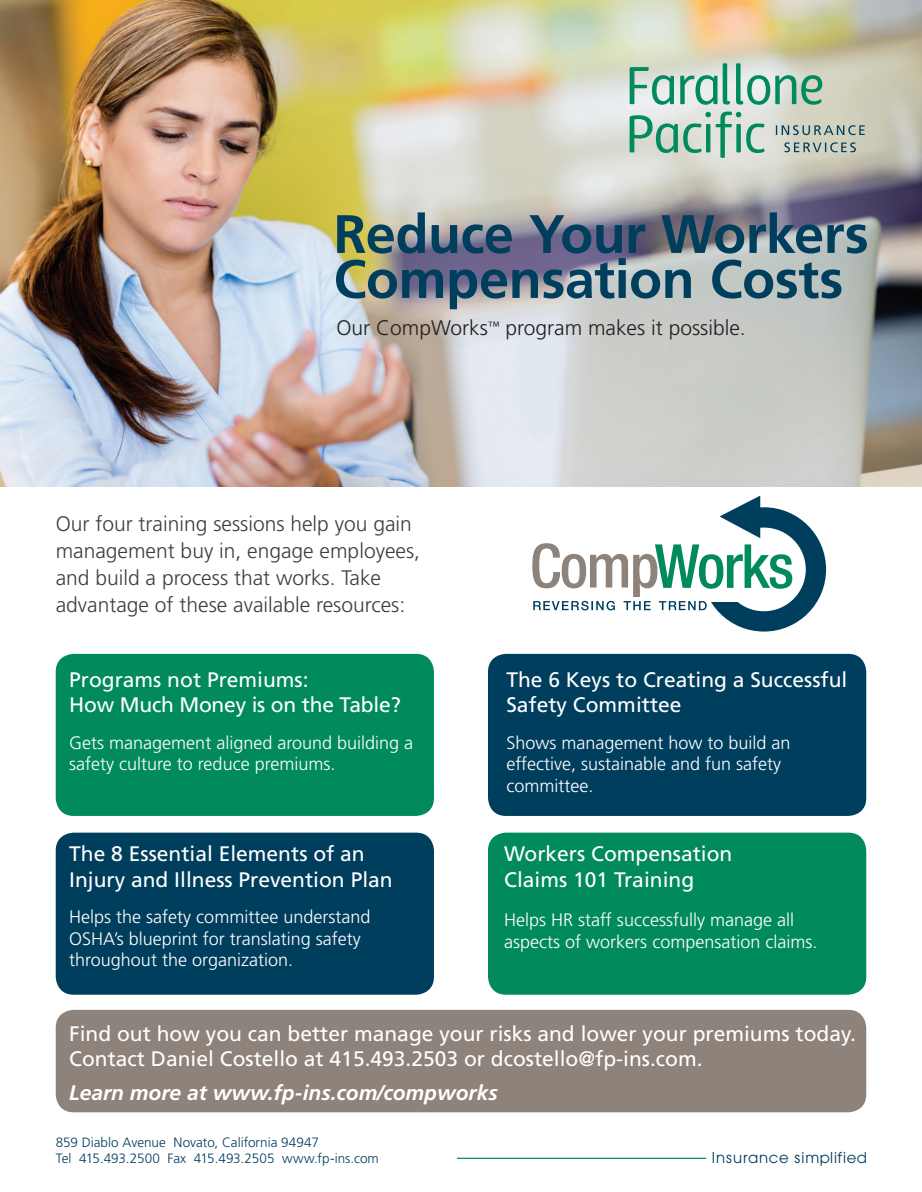
<style>
.page{position:relative;width:922px;height:1192px;background:#fff}
.page>*{position:absolute;margin:0;border:0;box-sizing:border-box;transform-origin:0 0}
.t1{font:700 54px/45px "Frutiger";letter-spacing:-.01em;color:#003e5e}
.t2{font:21px/25.2px "Frutiger";color:#fff}
.t3{font:300 21px/27px "Frutiger";color:#3e3e3f}
.t4{font:300 21px "Frutiger";color:#231f20}
.t5{font:italic 700 21px "Frutiger";color:#fff}
.t6{font:300 18px/21.6px "Frutiger";color:#fff}
.t7{font:14.85px "Avant Garde";letter-spacing:.065em;color:#003e5e}
.t8{font:300 13.5px/16.5px "Frutiger";color:#003e5e}
</style>
<div class="page">
<div style="left:56px;top:1009px;width:810px;height:103px;background:#8e837a;border-radius:18px"></div>
<div style="left:701px;top:507px;width:125px;height:124px;border:20px solid #003e5e;border-radius:50%"></div>
<svg style="left:532px;top:495px;width:263px;height:115px"></svg>
<div style="left:56px;top:654px;width:378px;height:162px;background:#008a5e;border-radius:18px"></div>
<img style="left:0;top:0;width:921px;height:487px">
<hr style="left:457px;top:1157px;width:249px;height:1px;background:#008a5e">
<div style="left:488px;top:654px;width:378px;height:162px;background:#003e5e;border-radius:18px"></div>
<div style="left:56px;top:832px;width:378px;height:162px;background:#003e5e;border-radius:18px"></div>
<div style="left:488px;top:832px;width:378px;height:162px;background:#008a5e;border-radius:18px"></div>
<svg style="left:629px;top:63px;width:193px;height:42px;background:#a0c9b8"></svg>
<svg style="left:629px;top:111px;width:135px;height:47px;background:#a6caba"></svg>
<svg style="left:775px;top:125px;width:89px;height:10px"></svg>
<svg style="left:784px;top:142px;width:71px;height:10px"></svg>
<h1 class="t1" style="left:333px;top:212px;width:536px">Reduce Your Workers<br>Compensation Costs</h1>
<p class="t4" style="left:336px;top:315px;width:411px">Our CompWorks<sup>™</sup> program makes it possible.</p>
<p class="t3" style="left:56px;top:510px;width:366px">Our four training sessions help you gain management buy in, engage employees, and build a process that works. Take advantage of these available resources:</p>
<p class="t2" style="left:69px;top:667px;width:333px">Programs not Premiums:<br>How Much Money is on the Table?</p>
<p class="t6" style="left:69px;top:732px;width:345px">Gets management aligned around building a safety culture to reduce premiums.</p>
<p class="t2" style="left:69px;top:841px;width:325px">The 8 Essential Elements of an<br>Injury and Illness Prevention Plan</p>
<p class="t6" style="left:69px;top:906px;width:303px">Helps the safety committee understand<br>OSHA’s blueprint for translating safety throughout the organization.</p>
<p class="t2" style="left:506px;top:667px;width:342px">The 6 Keys to Creating a Successful<br>Safety Committee</p>
<p class="t6" style="left:506px;top:732px;width:286px">Shows management how to build an effective, sustainable and fun safety committee.</p>
<p class="t2" style="left:504px;top:841px;width:230px">Workers Compensation<br>Claims 101 Training</p>
<p class="t6" style="left:504px;top:909px;width:315px">Helps HR staff successfully manage all aspects of workers compensation claims.</p>
<p class="t2" style="left:69px;top:1020px;width:788px">Find out how you can better manage your risks and lower your premiums today.<br>Contact Daniel Costello at 415.493.2503 or dcostello@fp-ins.com.</p>
<p class="t5" style="left:69px;top:1080px;width:430px">Learn more at www.fp-ins.com/compworks</p>
<p class="t8" style="left:56px;top:1133px;width:324px">859 Diablo Avenue Novato, California 94947<br>Tel 415.493.2500 Fax 415.493.2505 www.fp-ins.com</p>
<p class="t7" style="left:711px;top:1148px;width:157px">Insurance simplified</p>
</div>
